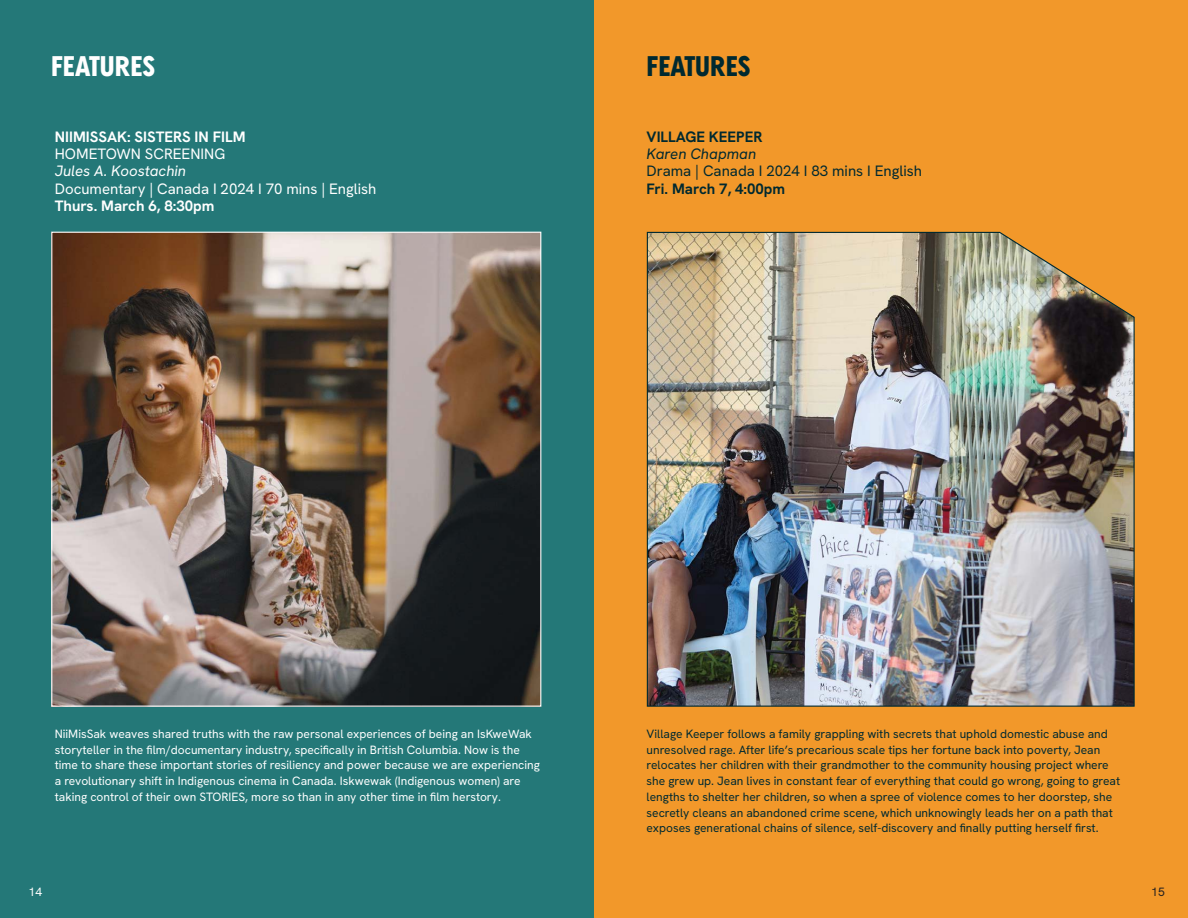
<style>
.page{position:relative;width:1188px;height:918px;background:#fff}
.page>*{position:absolute;margin:0;border:0;box-sizing:border-box;transform-origin:0 0}
.t1{font:700 28.5px "BN Axel Grotesk";color:#fff}
.t2{font:700 28.5px "BN Axel Grotesk";color:#002930}
.t3{font:15px "Hanken Grotesk";color:#fff}
.t4{font:700 15px "Hanken Grotesk";color:#fff}
.t5{font:15px "Hanken Grotesk";color:#002930}
.t6{font:700 15px "Hanken Grotesk";color:#002930}
.t7{font:italic 15px "Hanken Grotesk";color:#fff}
.t8{font:italic 15px "Hanken Grotesk";color:#002930}
.t9{font:12px/15.8px "Hanken Grotesk";color:#002930}
.t10{font:12px/15.8px "Hanken Grotesk";color:#fff}
.t11{font:12px "Hanken Grotesk";color:#221f20}
</style>
<div class="page">
<div style="left:0;top:0;width:594px;height:918px;background:#247878"></div>
<div style="left:594px;top:0;width:594px;height:918px;background:#f2982a"></div>
<img style="left:53px;top:234px;width:486px;height:471px">
<img style="left:646px;top:231px;width:489px;height:476px">
<h1 class="t1" style="left:51px;top:50px;width:106px">FEATURES</h1>
<h1 class="t2" style="left:647px;top:50px;width:106px">FEATURES</h1>
<p class="t4" style="left:55px;top:127px;width:192px">NIIMISSAK: SISTERS IN FILM</p>
<p class="t3" style="left:55px;top:144px;width:172px">HOMETOWN SCREENING</p>
<p class="t7" style="left:55px;top:161px;width:133px">Jules A. Koostachin</p>
<p class="t3" style="left:55px;top:179px;width:323px">Documentary | Canada I 2024 I 70 mins | English</p>
<p class="t4" style="left:55px;top:196px;width:161px">Thurs. March 6, 8:30pm</p>
<p class="t6" style="left:647px;top:127px;width:117px">VILLAGE KEEPER</p>
<p class="t8" style="left:647px;top:144px;width:111px">Karen Chapman</p>
<p class="t5" style="left:647px;top:161px;width:277px">Drama | Canada I 2024 I 83 mins I English</p>
<p class="t6" style="left:647px;top:179px;width:140px">Fri. March 7, 4:00pm</p>
<p class="t10" style="left:55px;top:726px;width:487px">NiiMisSak weaves shared truths with the raw personal experiences of being an IsKweWak storyteller in the film/documentary industry, specifically in British Columbia. Now is the time to share these important stories of resiliency and power because we are experiencing a revolutionary shift in Indigenous cinema in Canada. Iskwewak (Indigenous women) are taking control of their own STORIES, more so than in any other time in film herstory.</p>
<p class="t10" style="left:28px;top:883px;width:15px">14</p>
<p class="t9" style="left:647px;top:726px;width:475px">Village Keeper follows a family grappling with secrets that uphold domestic abuse and unresolved rage. After life’s precarious scale tips her fortune back into poverty, Jean relocates her children with their grandmother to the community housing project where she grew up. Jean lives in constant fear of everything that could go wrong, going to great lengths to shelter her children, so when a spree of violence comes to her doorstep, she secretly cleans an abandoned crime scene, which unknowingly leads her on a path that exposes generational chains of silence, self-discovery and finally putting herself first.</p>
<p class="t11" style="left:1151px;top:884px;width:15px">15</p>
</div>
